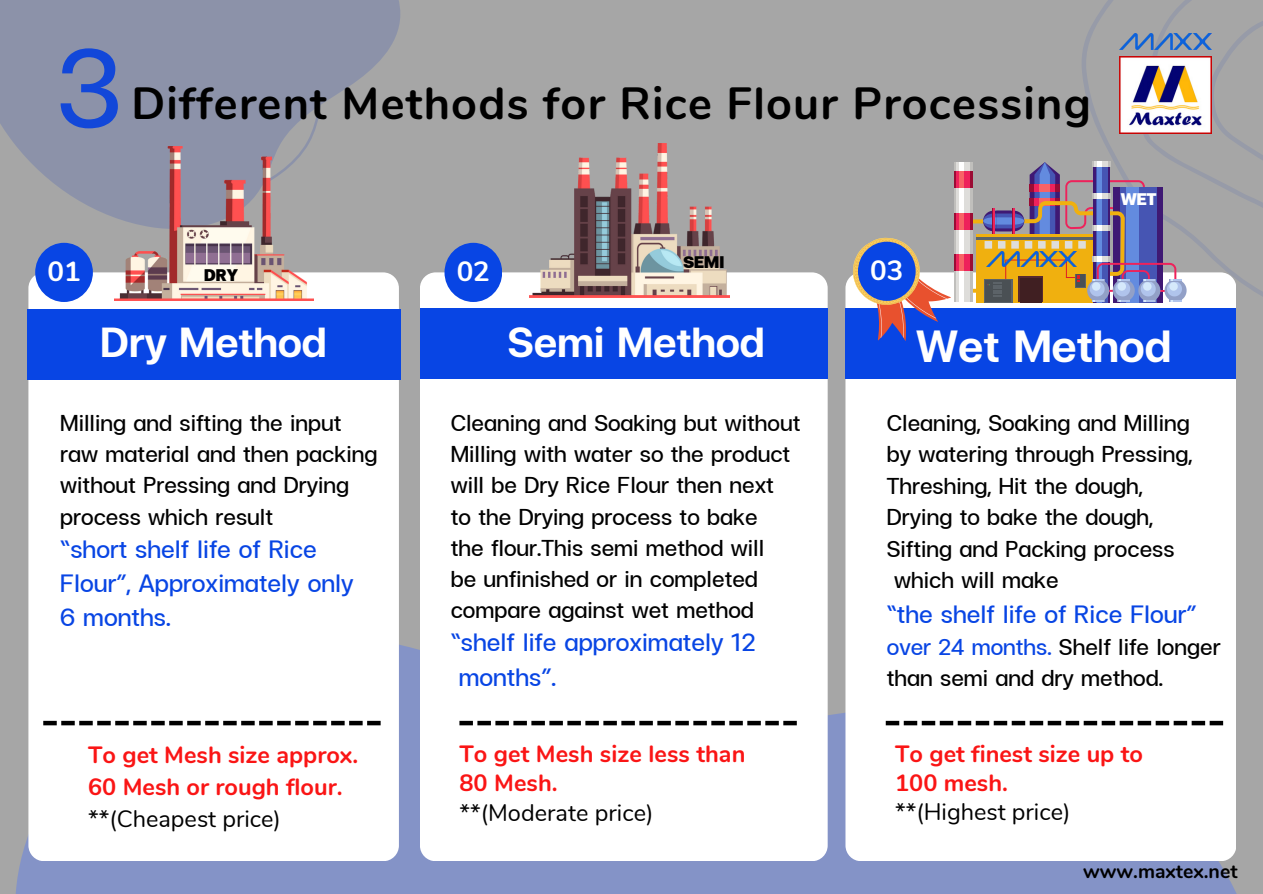
<style>
.page{position:relative;width:1263px;height:894px;background:#fff}
.page>*{position:absolute;margin:0;border:0;box-sizing:border-box;transform-origin:0 0}
.t1{font:111.6px "FC Minimal";color:#0845e4}
.t2{font:700 45px "Nunito";letter-spacing:.03em;color:#000}
.t3{font:600 45px "FC Minimal";color:#fff}
.t4{font:600 42px "FC Minimal";color:#fff}
.t5{font:700 27.75px "Nunito";color:#fff}
.t6{font:24.9px/34.2px "FC Minimal";color:#0845e4}
.t7{font:700 23.55px "Nunito";color:#fa1515}
.t8{font:23.55px "Nunito";color:#000}
.t9{font:22.8px/31.2px "FC Minimal";color:#000}
.t10{font:700 19.5px "Nunito";color:#000}
.t11{font:900 16.8px "FC Minimal";color:#000}
.t12{font:900 16.8px "FC Minimal";color:#fff}
.s1{color:#0845e4}
</style>
<div class="page">
<div style="left:0;top:0;width:1263px;height:893px;background:#a6a6a6"></div>
<svg style="left:16px;top:645px;width:1220px;height:248px;background:#8694c4"></svg>
<div style="left:28px;top:272px;width:371px;height:589px;background:#fff;border-radius:16px"></div>
<div style="left:420px;top:272px;width:408px;height:589px;background:#fff;border-radius:16px"></div>
<div style="left:845px;top:272px;width:391px;height:589px;background:#fff;border-radius:16px"></div>
<div style="left:845px;top:308px;width:391px;height:71px;background:#0845e4"></div>
<div style="left:27px;top:310px;width:373px;height:70px;background:#0845e4"></div>
<svg style="left:1082px;top:0;width:181px;height:296px"></svg>
<div style="left:35px;top:243px;width:58px;height:59px;background:#0845e4;border-radius:50%"></div>
<div style="left:444px;top:243px;width:58px;height:59px;background:#0845e4;border-radius:50%"></div>
<div style="left:43px;top:720px;width:14px;height:5px;background:#000"></div>
<div style="left:61px;top:720px;width:14px;height:5px;background:#000"></div>
<div style="left:79px;top:720px;width:14px;height:5px;background:#000"></div>
<div style="left:97px;top:720px;width:14px;height:5px;background:#000"></div>
<div style="left:115px;top:720px;width:14px;height:5px;background:#000"></div>
<div style="left:133px;top:720px;width:14px;height:5px;background:#000"></div>
<div style="left:151px;top:720px;width:14px;height:5px;background:#000"></div>
<div style="left:169px;top:720px;width:14px;height:5px;background:#000"></div>
<div style="left:187px;top:720px;width:14px;height:5px;background:#000"></div>
<div style="left:205px;top:720px;width:14px;height:5px;background:#000"></div>
<div style="left:223px;top:720px;width:14px;height:5px;background:#000"></div>
<div style="left:241px;top:720px;width:14px;height:5px;background:#000"></div>
<div style="left:259px;top:720px;width:14px;height:5px;background:#000"></div>
<div style="left:277px;top:720px;width:14px;height:5px;background:#000"></div>
<div style="left:295px;top:720px;width:14px;height:5px;background:#000"></div>
<div style="left:313px;top:720px;width:14px;height:5px;background:#000"></div>
<div style="left:331px;top:720px;width:14px;height:5px;background:#000"></div>
<div style="left:349px;top:720px;width:14px;height:5px;background:#000"></div>
<div style="left:367px;top:720px;width:14px;height:5px;background:#000"></div>
<svg style="left:845px;top:161px;width:341px;height:180px"></svg>
<img style="left:986px;top:252px;width:90px;height:14px">
<div style="left:459px;top:720px;width:14px;height:5px;background:#000"></div>
<div style="left:477px;top:720px;width:14px;height:5px;background:#000"></div>
<div style="left:495px;top:720px;width:14px;height:5px;background:#000"></div>
<div style="left:513px;top:720px;width:14px;height:5px;background:#000"></div>
<div style="left:531px;top:720px;width:14px;height:5px;background:#000"></div>
<div style="left:549px;top:720px;width:14px;height:5px;background:#000"></div>
<div style="left:567px;top:720px;width:14px;height:5px;background:#000"></div>
<div style="left:585px;top:720px;width:14px;height:5px;background:#000"></div>
<div style="left:603px;top:720px;width:14px;height:5px;background:#000"></div>
<div style="left:621px;top:720px;width:14px;height:5px;background:#000"></div>
<div style="left:639px;top:720px;width:14px;height:5px;background:#000"></div>
<div style="left:657px;top:720px;width:14px;height:5px;background:#000"></div>
<div style="left:675px;top:720px;width:14px;height:5px;background:#000"></div>
<div style="left:693px;top:720px;width:14px;height:5px;background:#000"></div>
<div style="left:711px;top:720px;width:14px;height:5px;background:#000"></div>
<div style="left:729px;top:720px;width:14px;height:5px;background:#000"></div>
<div style="left:747px;top:720px;width:14px;height:5px;background:#000"></div>
<div style="left:765px;top:720px;width:14px;height:5px;background:#000"></div>
<div style="left:783px;top:720px;width:14px;height:5px;background:#000"></div>
<div style="left:886px;top:720px;width:13px;height:5px;background:#000"></div>
<div style="left:904px;top:720px;width:13px;height:5px;background:#000"></div>
<div style="left:922px;top:720px;width:13px;height:5px;background:#000"></div>
<div style="left:940px;top:720px;width:13px;height:5px;background:#000"></div>
<div style="left:958px;top:720px;width:13px;height:5px;background:#000"></div>
<div style="left:976px;top:720px;width:13px;height:5px;background:#000"></div>
<div style="left:994px;top:720px;width:13px;height:5px;background:#000"></div>
<div style="left:1012px;top:720px;width:13px;height:5px;background:#000"></div>
<div style="left:1030px;top:720px;width:13px;height:5px;background:#000"></div>
<div style="left:1048px;top:720px;width:13px;height:5px;background:#000"></div>
<div style="left:1066px;top:720px;width:13px;height:5px;background:#000"></div>
<div style="left:1084px;top:720px;width:13px;height:5px;background:#000"></div>
<div style="left:1102px;top:720px;width:13px;height:5px;background:#000"></div>
<div style="left:1120px;top:720px;width:13px;height:5px;background:#000"></div>
<div style="left:1138px;top:720px;width:13px;height:5px;background:#000"></div>
<div style="left:1156px;top:720px;width:13px;height:5px;background:#000"></div>
<div style="left:1174px;top:720px;width:13px;height:5px;background:#000"></div>
<div style="left:1192px;top:720px;width:13px;height:5px;background:#000"></div>
<div style="left:1210px;top:720px;width:13px;height:5px;background:#000"></div>
<img style="left:1120px;top:34px;width:92px;height:15px">
<img style="left:1120px;top:57px;width:92px;height:76px">
<div style="left:420px;top:308px;width:408px;height:71px;background:#0845e4"></div>
<img style="left:530px;top:144px;width:200px;height:153px">
<svg style="left:0;top:0;width:499px;height:287px;fill:#8c92a9"></svg>
<img style="left:114px;top:147px;width:199px;height:154px">
<p class="t1" style="left:56px;top:5px;width:67px">3</p>
<p class="t2" style="left:131px;top:73px;width:961px">Different Methods for Rice Flour Processing</p>
<p class="t11" style="left:683px;top:249px;width:42px">SEMI</p>
<p class="t5" style="left:47px;top:253px;width:35px">01</p>
<p class="t5" style="left:457px;top:253px;width:35px">02</p>
<p class="t5" style="left:870px;top:252px;width:35px">03</p>
<p class="t11" style="left:204px;top:262px;width:35px">DRY</p>
<p class="t12" style="left:1121px;top:186px;width:37px">WET</p>
<p class="t4" style="left:101px;top:311px;width:227px">Dry Method</p>
<p class="t9" style="left:60px;top:406px;width:319px">Milling and sifting the input raw material and then packing without Pressing and Drying process which result</p>
<p class="t6" style="left:60px;top:530px;width:295px">“short shelf life of Rice<br>Flour”, Approximately only<br>6 months.</p>
<p class="t7" style="left:88px;top:738px;width:272px">To get Mesh size approx.</p>
<p class="t7" style="left:88px;top:770px;width:256px">60 Mesh or rough flour.</p>
<p class="t8" style="left:88px;top:803px;width:194px">**(Cheapest price)</p>
<p class="t4" style="left:508px;top:311px;width:258px">Semi Method</p>
<p class="t9" style="left:451px;top:406px;width:351px">Cleaning and Soaking but without</p>
<p class="t9" style="left:451px;top:437px;width:341px">Milling with water so the product</p>
<p class="t9" style="left:451px;top:468px;width:325px">will be Dry Rice Flour then next</p>
<p class="t9" style="left:451px;top:499px;width:308px">to the Drying process to bake</p>
<p class="t9" style="left:451px;top:531px;width:315px">the flour.This semi method will</p>
<p class="t9" style="left:451px;top:562px;width:309px">be unfinished or in completed compare against wet method</p>
<p class="t6" style="left:451px;top:624px;width:306px">“shelf life approximately 12</p>
<p class="t6" style="left:459px;top:658px;width:99px">months”.</p>
<p class="t7" style="left:459px;top:738px;width:287px">To get Mesh size less than</p>
<p class="t7" style="left:459px;top:767px;width:100px">80 Mesh.</p>
<p class="t8" style="left:459px;top:796px;width:196px">**(Moderate price)</p>
<p class="t3" style="left:916px;top:312px;width:256px">Wet Method</p>
<p class="t9" style="left:887px;top:406px;width:304px">Cleaning, Soaking and Milling</p>
<p class="t9" style="left:887px;top:437px;width:307px">by watering through Pressing,<br>Threshing, Hit the dough,</p>
<p class="t9" style="left:887px;top:500px;width:268px">Drying to bake the dough,</p>
<p class="t9" style="left:887px;top:532px;width:289px">Sifting and Packing process</p>
<p class="t9" style="left:894px;top:563px;width:166px">which will make</p>
<p class="t6" style="left:887px;top:596px;width:311px">“the shelf life of Rice Flour”</p>
<p class="t9" style="left:887px;top:629px;width:335px"><span class="s1">over 24 months.</span> Shelf life longer than semi and dry method.</p>
<p class="t7" style="left:895px;top:738px;width:249px">To get finest size up to</p>
<p class="t7" style="left:895px;top:767px;width:114px">100 mesh.</p>
<p class="t8" style="left:895px;top:796px;width:177px">**(Highest price)</p>
<p class="t10" style="left:1083px;top:858px;width:156px">www.maxtex.net</p>
</div>
